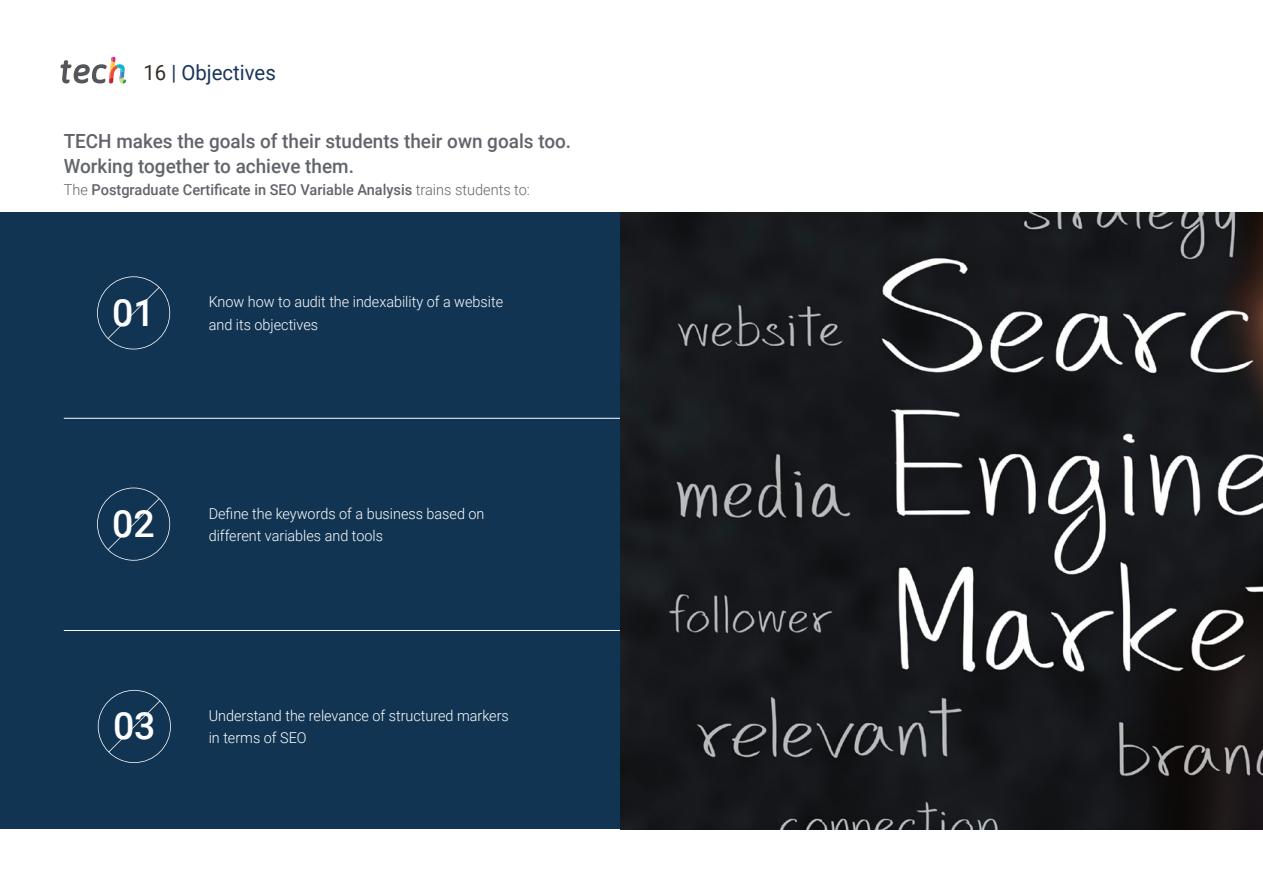
<style>
.page{position:relative;width:1263px;height:893px;background:#fff}
.page>*{position:absolute;margin:0;border:0;box-sizing:border-box;transform-origin:0 0}
.t1{font:500 37.5px "Roboto";color:#fff}
.t2{font:21px "Roboto";color:#1a355c}
.t3{font:500 19.5px/25.5px "Roboto";color:#61646a}
.t4{font:300 15px/22.5px "Roboto";color:#fff;scale:.96 1}
.t5{font:500 15px "Roboto";color:#61646a}
.s1{color:#312e20}
.s2{font-weight:300}
</style>
<div class="page">
<div style="left:0;top:213px;width:621px;height:616px;background:#113452"></div>
<svg style="left:61px;top:57px;width:65px;height:27px"></svg>
<svg style="left:98px;top:690px;width:73px;height:73px"></svg>
<hr style="left:64px;top:418px;width:1199px;height:1px;background:#fff">
<hr style="left:64px;top:630px;width:1199px;height:1px;background:#fff">
<svg style="left:97px;top:276px;width:73px;height:73px"></svg>
<svg style="left:97px;top:488px;width:73px;height:73px"></svg>
<img style="left:621px;top:213px;width:642px;height:616px">
<h2 class="t2" style="left:144px;top:57px;width:134px"><span class="s1">16</span> | Objectives</h2>
<h3 class="t3" style="left:64px;top:127px;width:509px">TECH makes the goals of their students their own goals too.<br>Working together to achieve them.</h3>
<p class="t5" style="left:64px;top:179px;width:468px"><span class="s2">The</span> Postgraduate Certificate in SEO Variable Analysis <span class="s2">trains students to:</span></p>
<h1 class="t1" style="left:112px;top:286px;width:44px">01</h1>
<p class="t4" style="left:209px;top:290px;width:308px">Know how to audit the indexability of a website</p>
<p class="t4" style="left:209px;top:313px;width:115px">and its objectives</p>
<h1 class="t1" style="left:112px;top:497px;width:44px">02</h1>
<p class="t4" style="left:209px;top:501px;width:289px">Define the keywords of a business based on different variables and tools</p>
<h1 class="t1" style="left:113px;top:700px;width:44px">03</h1>
<p class="t4" style="left:209px;top:704px;width:314px">Understand the relevance of structured markers in terms of SEO</p>
</div>
